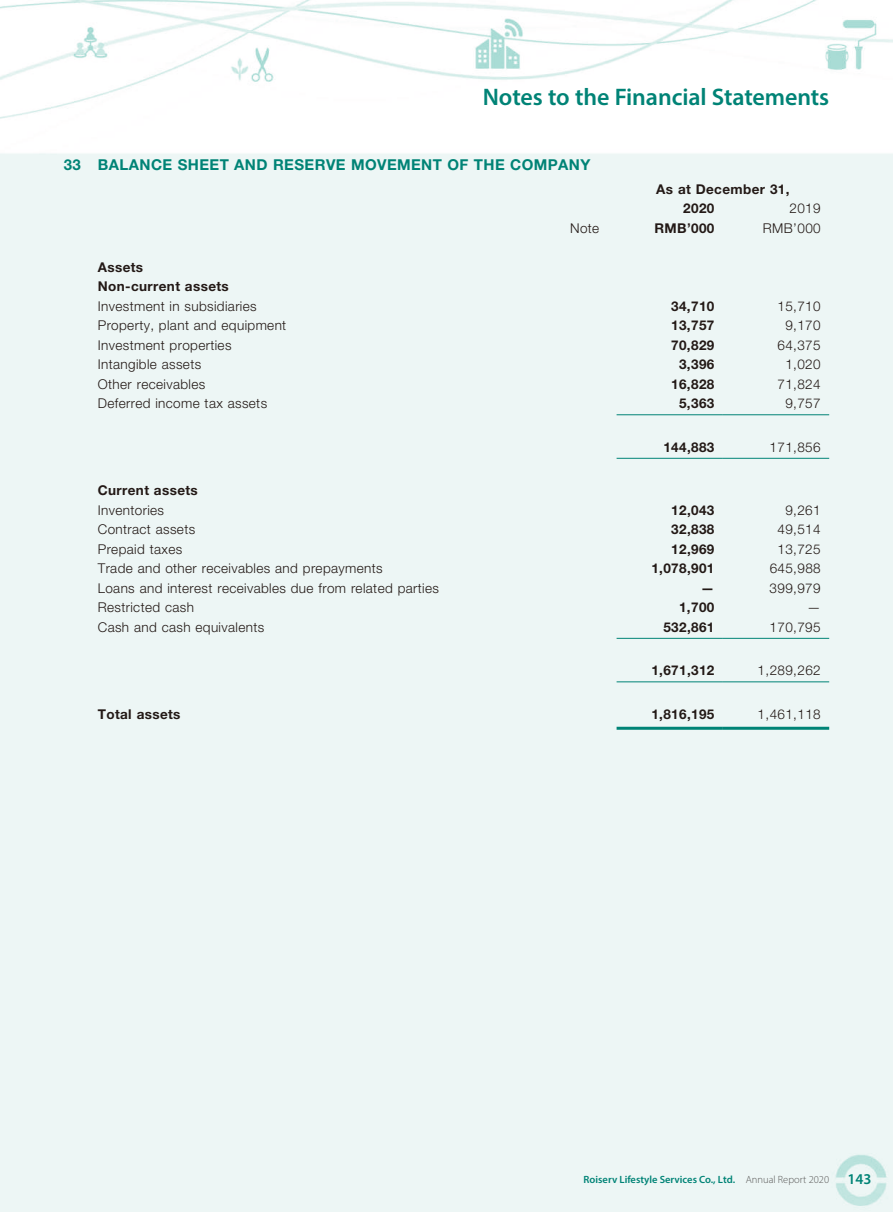
<style>
.page{position:relative;width:893px;height:1212px;background:#fff}
.page>*{position:absolute;margin:0;border:0;box-sizing:border-box;transform-origin:0 0}
.t1{font:600 24px "Myriad Pro";letter-spacing:-.005em;color:#008376}
.t2{font:700 15px "Helvetica Neue LT Std";letter-spacing:.03em;color:#008376}
.t3{font:300 13.5px "Helvetica Neue LT Std";letter-spacing:.03em;color:#231916}
.t4{font:700 13.5px/19.5px "Helvetica Neue LT Std";letter-spacing:.03em;color:#231916}
.t5{font:600 10.5px "Myriad Pro";color:#008376}
.s1{font-weight:300;color:#595857}
.s2{font-size:15px}
</style>
<div class="page">
<hr style="left:617px;top:414px;width:106px;height:1px;background:#008376">
<hr style="left:723px;top:414px;width:106px;height:1px;background:#008376">
<hr style="left:617px;top:458px;width:106px;height:1px;background:#008376">
<hr style="left:723px;top:458px;width:106px;height:1px;background:#008376">
<hr style="left:617px;top:638px;width:106px;height:1px;background:#008376">
<hr style="left:723px;top:638px;width:106px;height:1px;background:#008376">
<hr style="left:617px;top:681px;width:106px;height:1px;background:#008376">
<hr style="left:723px;top:681px;width:106px;height:1px;background:#008376">
<hr style="left:617px;top:727px;width:106px;height:3px;background:#008376">
<hr style="left:723px;top:727px;width:106px;height:3px;background:#008376">
<h1 class="t1" style="left:483px;top:82px;width:348px">Notes to the Financial Statements</h1>
<p class="t2" style="left:64px;top:155px;width:528px">33 BALANCE SHEET AND RESERVE MOVEMENT OF THE COMPANY</p>
<p class="t4" style="left:683px;top:179px;width:108px;text-indent:-27px">As at December 31,<br>2020</p>
<p class="t3" style="left:789px;top:200px;width:33px">2019</p>
<p class="t3" style="left:570px;top:220px;width:31px">Note</p>
<p class="t4" style="left:654px;top:218px;width:62px">RMB’000</p>
<p class="t3" style="left:763px;top:220px;width:59px">RMB’000</p>
<p class="t4" style="left:98px;top:257px;width:133px">Assets<br>Non-current assets</p>
<p class="t3" style="left:98px;top:298px;width:160px">Investment in subsidiaries</p>
<p class="t4" style="left:671px;top:296px;width:45px">34,710</p>
<p class="t3" style="left:777px;top:298px;width:45px">15,710</p>
<p class="t3" style="left:98px;top:317px;width:190px">Property, plant and equipment</p>
<p class="t4" style="left:671px;top:315px;width:45px">13,757</p>
<p class="t3" style="left:785px;top:317px;width:37px">9,170</p>
<p class="t3" style="left:98px;top:337px;width:135px">Investment properties</p>
<p class="t4" style="left:671px;top:335px;width:45px">70,829</p>
<p class="t3" style="left:777px;top:337px;width:45px">64,375</p>
<p class="t3" style="left:98px;top:356px;width:105px">Intangible assets</p>
<p class="t4" style="left:679px;top:354px;width:37px">3,396</p>
<p class="t3" style="left:785px;top:356px;width:37px">1,020</p>
<p class="t3" style="left:98px;top:376px;width:109px">Other receivables</p>
<p class="t4" style="left:671px;top:374px;width:45px">16,828</p>
<p class="t3" style="left:777px;top:376px;width:45px">71,824</p>
<p class="t3" style="left:98px;top:395px;width:171px">Deferred income tax assets</p>
<p class="t4" style="left:679px;top:393px;width:37px">5,363</p>
<p class="t3" style="left:785px;top:395px;width:37px">9,757</p>
<p class="t4" style="left:663px;top:437px;width:53px">144,883</p>
<p class="t3" style="left:770px;top:439px;width:53px">171,856</p>
<p class="t4" style="left:98px;top:480px;width:102px">Current assets</p>
<p class="t3" style="left:98px;top:502px;width:68px">Inventories</p>
<p class="t4" style="left:671px;top:500px;width:45px">12,043</p>
<p class="t3" style="left:785px;top:502px;width:37px">9,261</p>
<p class="t3" style="left:98px;top:521px;width:99px">Contract assets</p>
<p class="t4" style="left:671px;top:519px;width:45px">32,838</p>
<p class="t3" style="left:777px;top:521px;width:45px">49,514</p>
<p class="t3" style="left:98px;top:541px;width:86px">Prepaid taxes</p>
<p class="t4" style="left:671px;top:539px;width:45px">12,969</p>
<p class="t3" style="left:777px;top:541px;width:45px">13,725</p>
<p class="t3" style="left:98px;top:560px;width:286px">Trade and other receivables and prepayments</p>
<p class="t4" style="left:651px;top:558px;width:65px">1,078,901</p>
<p class="t3" style="left:770px;top:560px;width:53px">645,988</p>
<p class="t3" style="left:98px;top:580px;width:343px">Loans and interest receivables due from related parties</p>
<p class="t4" style="left:701px;top:578px;width:15px">—</p>
<p class="t3" style="left:770px;top:580px;width:53px">399,979</p>
<p class="t3" style="left:98px;top:599px;width:98px">Restricted cash</p>
<p class="t4" style="left:679px;top:597px;width:37px">1,700</p>
<p class="t3" style="left:807px;top:599px;width:15px">—</p>
<p class="t3" style="left:98px;top:619px;width:168px">Cash and cash equivalents</p>
<p class="t4" style="left:663px;top:617px;width:53px">532,861</p>
<p class="t3" style="left:770px;top:619px;width:53px">170,795</p>
<p class="t4" style="left:651px;top:660px;width:65px">1,671,312</p>
<p class="t3" style="left:758px;top:662px;width:65px">1,289,262</p>
<p class="t4" style="left:98px;top:704px;width:84px">Total assets</p>
<p class="t4" style="left:651px;top:704px;width:65px">1,816,195</p>
<p class="t3" style="left:758px;top:706px;width:65px">1,461,118</p>
<p class="t5" style="left:584px;top:1172px;width:290px">Roiserv Lifestyle Services Co., Ltd. <span class="s1">Annual Report 2020</span> <span class="s2">143</span></p>
</div>
